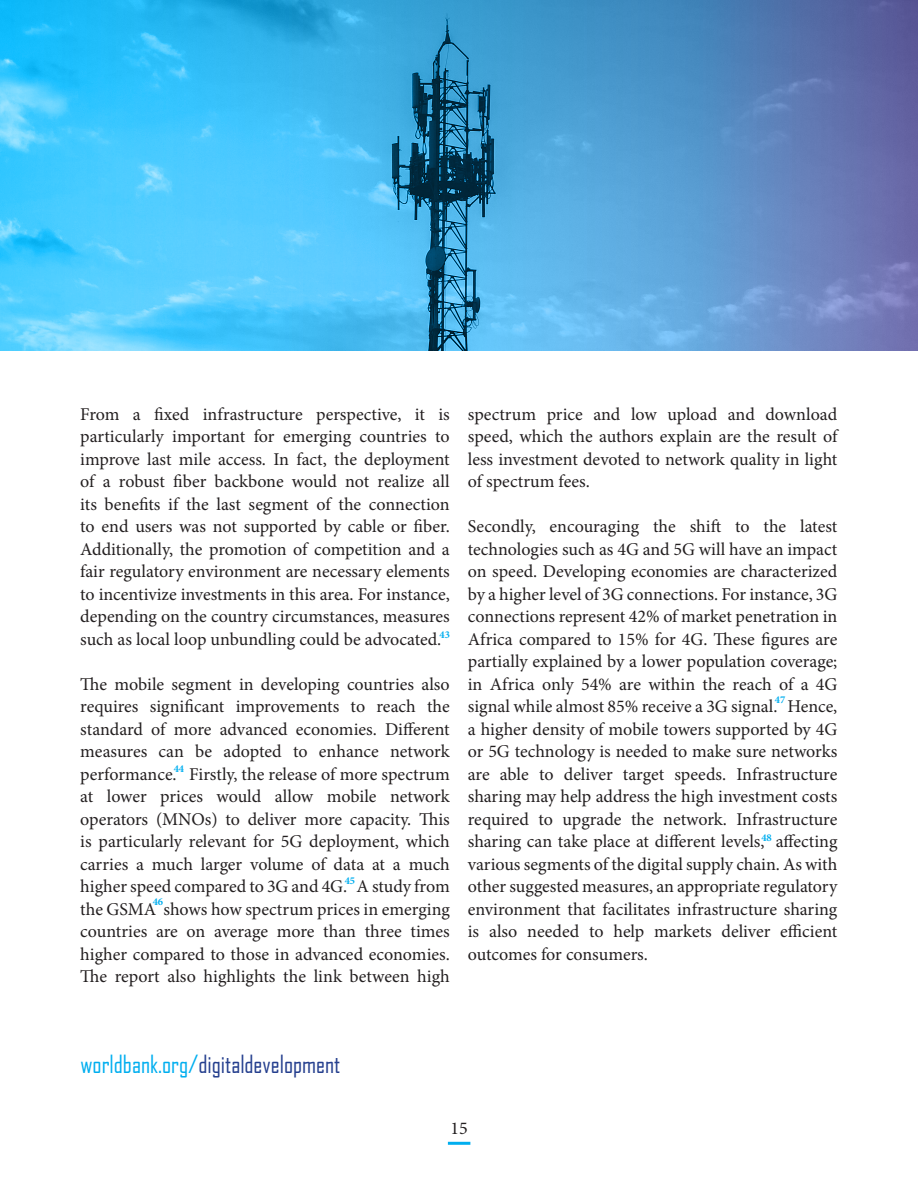
<style>
.page{position:relative;width:918px;height:1188px;background:#fff}
.page>*{position:absolute;margin:0;border:0;box-sizing:border-box;transform-origin:0 0}
.t1{font:24px "Agency FB";color:#253f8e}
.main_paragraph{font:18px/22.5px "Minion Pro";color:#231f20;text-align:justify}
.t2{font:700 10.5px "Minion Pro";color:#00aeef}
.s1{color:#00aeef}
</style>
<div class="page">
<hr style="left:448px;top:1142px;width:22px;height:3px;background:#00aeef">
<svg style="left:1px;top:0;width:916px;height:351px;background:#4da6dc"></svg>
<p class="main_paragraph" style="left:80px;top:403px;width:371px">From a fixed infrastructure perspective, it is particularly important for emerging countries to improve last mile access. In fact, the deployment of a robust fiber backbone would not realize all its benefits if the last segment of the connection to end users was not supported by cable or fiber.<br>Additionally, the promotion of competition and a fair regulatory environment are necessary elements to incentivize investments in this area. For instance, depending on the country circumstances, measures such as local loop unbundling could be advocated.</p>
<p class="main_paragraph" style="left:80px;top:673px;width:371px">The mobile segment in developing countries also requires significant improvements to reach the standard of more advanced economies. Different measures can be adopted to enhance network performance. Firstly, the release of more spectrum at lower prices would allow mobile network operators (MNOs) to deliver more capacity. This is particularly relevant for 5G deployment, which carries a much larger volume of data at a much higher speed compared to 3G and 4G. A study from the GSMA shows how spectrum prices in emerging countries are on average more than three times higher compared to those in advanced economies.<br>The report also highlights the link between high</p>
<p class="t2" style="left:440px;top:627px;width:12px">43</p>
<p class="t2" style="left:174px;top:761px;width:12px">44</p>
<p class="t2" style="left:345px;top:873px;width:12px">45</p>
<p class="t2" style="left:153px;top:894px;width:12px">46</p>
<p class="main_paragraph" style="left:468px;top:403px;width:371px">spectrum price and low upload and download speed, which the authors explain are the result of less investment devoted to network quality in light of spectrum fees.</p>
<p class="main_paragraph" style="left:468px;top:515px;width:371px">Secondly, encouraging the shift to the latest technologies such as 4G and 5G will have an impact on speed. Developing economies are characterized by a higher level of 3G connections. For instance, 3G connections represent 42% of market penetration in Africa compared to 15% for 4G. These figures are partially explained by a lower population coverage; in Africa only 54% are within the reach of a 4G signal while almost 85% receive a 3G signal. Hence, a higher density of mobile towers supported by 4G or 5G technology is needed to make sure networks are able to deliver target speeds. Infrastructure sharing may help address the high investment costs required to upgrade the network. Infrastructure sharing can take place at different levels, affecting various segments of the digital supply chain. As with other suggested measures, an appropriate regulatory environment that facilitates infrastructure sharing is also needed to help markets deliver efficient outcomes for consumers.</p>
<p class="t2" style="left:775px;top:692px;width:12px">47</p>
<p class="t2" style="left:761px;top:830px;width:12px">48</p>
<h1 class="t1" style="left:80px;top:1049px;width:261px"><span class="s1">worldbank.org/</span>digitaldevelopment</h1>
<p class="main_paragraph" style="left:450px;top:1117px;width:19px">15</p>
</div>
